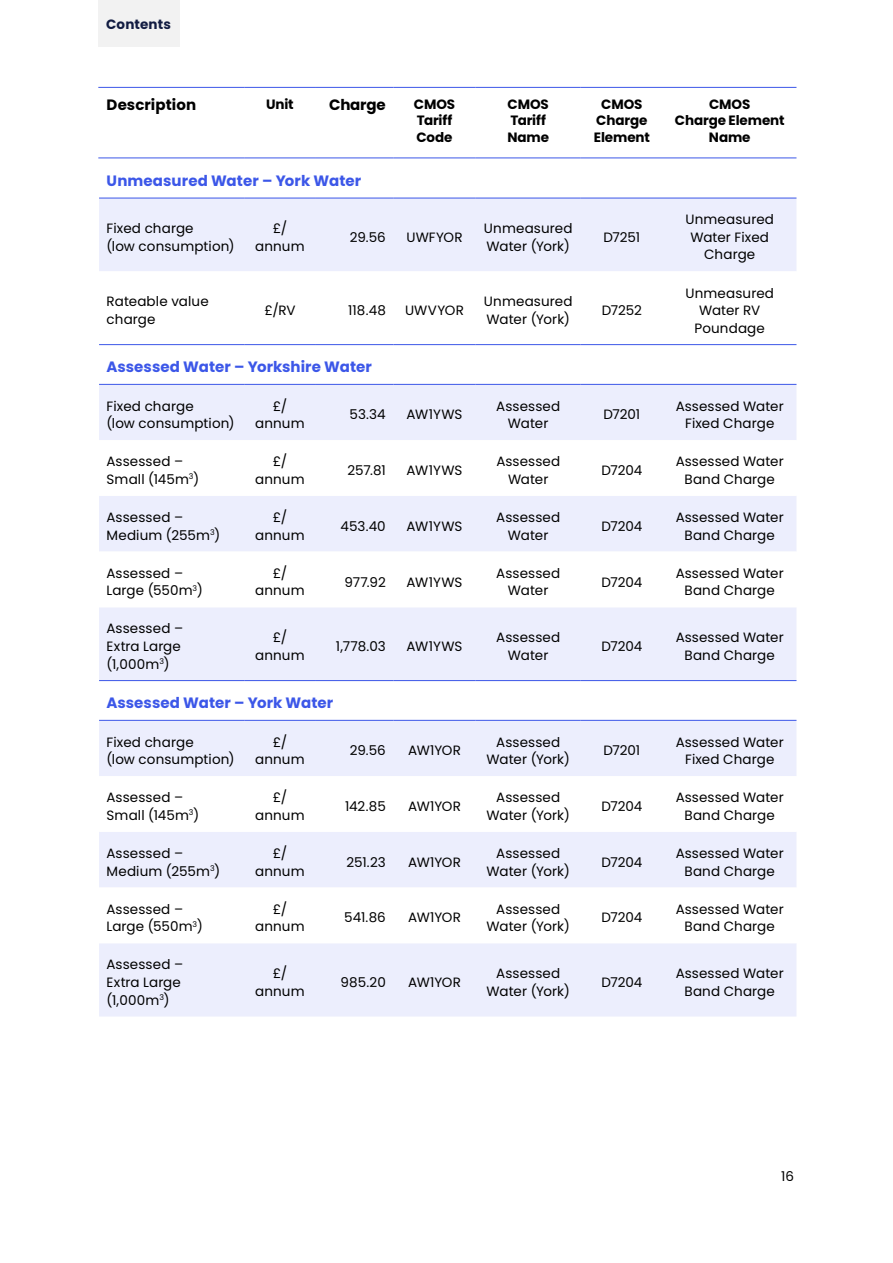
<style>
.page{position:relative;width:893px;height:1263px;background:#fff}
.page>*{position:absolute;margin:0;border:0;box-sizing:border-box;transform-origin:0 0}
.t1{font:700 15px "Poppins";letter-spacing:.005em;color:#3c57e8}
.t2{font:700 15px "Poppins";letter-spacing:.005em;color:#000}
.t3{font:13.5px/17.5px "Poppins";letter-spacing:.01em;color:#000;text-align:center}
.t4{font:700 13.5px/16.5px "Poppins";letter-spacing:-.01em;color:#000}
.t5{font:700 13.5px "Poppins";letter-spacing:.01em;color:#121c42}
</style>
<div class="page">
<div style="left:99px;top:199px;width:697px;height:817px;background:#eceefd"></div>
<svg style="left:99px;top:271px;width:697px;height:672px"></svg>
<hr style="left:98px;top:158px;width:147px;height:1px;background:#3c57e8">
<hr style="left:245px;top:158px;width:70px;height:1px;background:#3c57e8">
<hr style="left:315px;top:158px;width:78px;height:1px;background:#3c57e8">
<hr style="left:393px;top:158px;width:83px;height:1px;background:#3c57e8">
<hr style="left:476px;top:158px;width:105px;height:1px;background:#3c57e8">
<hr style="left:581px;top:158px;width:82px;height:1px;background:#3c57e8">
<hr style="left:663px;top:158px;width:133px;height:1px;background:#3c57e8">
<hr style="left:99px;top:344px;width:146px;height:1px;background:#3c57e8">
<hr style="left:245px;top:344px;width:70px;height:1px;background:#3c57e8">
<hr style="left:315px;top:344px;width:78px;height:1px;background:#3c57e8">
<hr style="left:393px;top:344px;width:83px;height:1px;background:#3c57e8">
<hr style="left:476px;top:344px;width:105px;height:1px;background:#3c57e8">
<hr style="left:581px;top:344px;width:82px;height:1px;background:#3c57e8">
<hr style="left:663px;top:344px;width:133px;height:1px;background:#3c57e8">
<hr style="left:99px;top:198px;width:146px;height:1px;background:#3c57e8">
<hr style="left:245px;top:198px;width:70px;height:1px;background:#3c57e8">
<hr style="left:315px;top:198px;width:78px;height:1px;background:#3c57e8">
<hr style="left:393px;top:198px;width:83px;height:1px;background:#3c57e8">
<hr style="left:476px;top:198px;width:105px;height:1px;background:#3c57e8">
<hr style="left:581px;top:198px;width:82px;height:1px;background:#3c57e8">
<hr style="left:663px;top:198px;width:133px;height:1px;background:#3c57e8">
<hr style="left:99px;top:384px;width:146px;height:1px;background:#3c57e8">
<hr style="left:245px;top:384px;width:70px;height:1px;background:#3c57e8">
<hr style="left:315px;top:384px;width:78px;height:1px;background:#3c57e8">
<hr style="left:393px;top:384px;width:83px;height:1px;background:#3c57e8">
<hr style="left:476px;top:384px;width:105px;height:1px;background:#3c57e8">
<hr style="left:581px;top:384px;width:82px;height:1px;background:#3c57e8">
<hr style="left:663px;top:384px;width:133px;height:1px;background:#3c57e8">
<hr style="left:99px;top:720px;width:146px;height:1px;background:#3c57e8">
<hr style="left:245px;top:720px;width:70px;height:1px;background:#3c57e8">
<hr style="left:315px;top:720px;width:78px;height:1px;background:#3c57e8">
<hr style="left:393px;top:720px;width:83px;height:1px;background:#3c57e8">
<hr style="left:476px;top:720px;width:105px;height:1px;background:#3c57e8">
<hr style="left:581px;top:720px;width:82px;height:1px;background:#3c57e8">
<hr style="left:663px;top:720px;width:133px;height:1px;background:#3c57e8">
<hr style="left:98px;top:87px;width:147px;height:1px;background:#3c57e8">
<hr style="left:245px;top:87px;width:70px;height:1px;background:#3c57e8">
<hr style="left:315px;top:87px;width:78px;height:1px;background:#3c57e8">
<hr style="left:393px;top:87px;width:83px;height:1px;background:#3c57e8">
<hr style="left:476px;top:87px;width:105px;height:1px;background:#3c57e8">
<hr style="left:581px;top:87px;width:82px;height:1px;background:#3c57e8">
<hr style="left:663px;top:87px;width:133px;height:1px;background:#3c57e8">
<hr style="left:99px;top:680px;width:146px;height:1px;background:#3c57e8">
<hr style="left:245px;top:680px;width:70px;height:1px;background:#3c57e8">
<hr style="left:315px;top:680px;width:78px;height:1px;background:#3c57e8">
<hr style="left:393px;top:680px;width:83px;height:1px;background:#3c57e8">
<hr style="left:476px;top:680px;width:105px;height:1px;background:#3c57e8">
<hr style="left:581px;top:680px;width:82px;height:1px;background:#3c57e8">
<hr style="left:663px;top:680px;width:133px;height:1px;background:#3c57e8">
<div style="left:98px;top:0;width:81px;height:46px;background:#f2f2f2"></div>
<p class="t5" style="left:106px;top:17px;width:66px">Contents</p>
<p class="t2" style="left:107px;top:96px;width:91px">Description</p>
<p class="t4" style="left:266px;top:96px;width:29px">Unit</p>
<p class="t2" style="left:329px;top:96px;width:58px">Charge</p>
<p class="t4" style="left:414px;top:96px;width:43px">CMOS<br>Tariff<br>Code</p>
<p class="t4" style="left:507px;top:96px;width:43px">CMOS<br>Tariff<br>Name</p>
<p class="t4" style="left:594px;top:96px;width:58px;text-align:center">CMOS<br>Charge<br>Element</p>
<p class="t4" style="left:675px;top:96px;width:111px;text-align:center">CMOS<br>Charge Element<br>Name</p>
<p class="t1" style="left:107px;top:172px;width:256px">Unmeasured Water – York Water</p>
<p class="t3" style="left:107px;top:220px;width:130px;text-align:left">Fixed charge<br>(low consumption)</p>
<p class="t3" style="left:255px;top:220px;width:51px">£/ annum</p>
<p class="t3" style="left:350px;top:228px;width:38px">29.56</p>
<p class="t3" style="left:406px;top:228px;width:58px">UWFYOR</p>
<p class="t3" style="left:484px;top:220px;width:90px;text-align:left">Unmeasured<br>Water (York)</p>
<p class="t3" style="left:604px;top:228px;width:38px">D7251</p>
<p class="t3" style="left:685px;top:211px;width:90px">Unmeasured<br>Water Fixed<br>Charge</p>
<p class="t3" style="left:107px;top:293px;width:104px;text-align:left">Rateable value charge</p>
<p class="t3" style="left:264px;top:302px;width:33px">£/RV</p>
<p class="t3" style="left:348px;top:302px;width:39px">118.48</p>
<p class="t3" style="left:405px;top:302px;width:60px">UWVYOR</p>
<p class="t3" style="left:484px;top:293px;width:90px;text-align:left">Unmeasured<br>Water (York)</p>
<p class="t3" style="left:602px;top:302px;width:41px">D7252</p>
<p class="t3" style="left:685px;top:284px;width:90px">Unmeasured<br>Water RV<br>Poundage</p>
<p class="t1" style="left:107px;top:358px;width:267px">Assessed Water – Yorkshire Water</p>
<p class="t3" style="left:107px;top:397px;width:130px;text-align:left">Fixed charge<br>(low consumption)</p>
<p class="t3" style="left:255px;top:397px;width:51px">£/ annum</p>
<p class="t3" style="left:350px;top:406px;width:38px">53.34</p>
<p class="t3" style="left:407px;top:406px;width:57px">AW1YWS</p>
<p class="t3" style="left:496px;top:397px;width:65px">Assessed<br>Water</p>
<p class="t3" style="left:603px;top:406px;width:38px">D7201</p>
<p class="t3" style="left:676px;top:397px;width:110px">Assessed Water<br>Fixed Charge</p>
<p class="t3" style="left:107px;top:453px;width:94px;text-align:left">Assessed –<br>Small (145m<sup>3</sup>)</p>
<p class="t3" style="left:255px;top:453px;width:51px">£/ annum</p>
<p class="t3" style="left:348px;top:462px;width:40px">257.81</p>
<p class="t3" style="left:407px;top:462px;width:57px">AW1YWS</p>
<p class="t3" style="left:496px;top:453px;width:65px">Assessed<br>Water</p>
<p class="t3" style="left:601px;top:462px;width:42px">D7204</p>
<p class="t3" style="left:676px;top:453px;width:110px">Assessed Water<br>Band Charge</p>
<p class="t3" style="left:107px;top:509px;width:115px;text-align:left">Assessed –<br>Medium (255m<sup>3</sup>)</p>
<p class="t3" style="left:255px;top:509px;width:51px">£/ annum</p>
<p class="t3" style="left:340px;top:517px;width:47px">453.40</p>
<p class="t3" style="left:407px;top:517px;width:57px">AW1YWS</p>
<p class="t3" style="left:496px;top:509px;width:65px">Assessed<br>Water</p>
<p class="t3" style="left:601px;top:517px;width:42px">D7204</p>
<p class="t3" style="left:676px;top:509px;width:110px">Assessed Water<br>Band Charge</p>
<p class="t3" style="left:107px;top:564px;width:98px;text-align:left">Assessed –<br>Large (550m<sup>3</sup>)</p>
<p class="t3" style="left:255px;top:564px;width:51px">£/ annum</p>
<p class="t3" style="left:344px;top:573px;width:43px">977.92</p>
<p class="t3" style="left:407px;top:573px;width:57px">AW1YWS</p>
<p class="t3" style="left:496px;top:564px;width:65px">Assessed<br>Water</p>
<p class="t3" style="left:601px;top:573px;width:42px">D7204</p>
<p class="t3" style="left:676px;top:564px;width:110px">Assessed Water<br>Band Charge</p>
<p class="t3" style="left:107px;top:620px;width:78px;text-align:left">Assessed –<br>Extra Large (1,000m<sup>3</sup>)</p>
<p class="t3" style="left:255px;top:629px;width:51px">£/ annum</p>
<p class="t3" style="left:336px;top:638px;width:52px">1,778.03</p>
<p class="t3" style="left:407px;top:638px;width:57px">AW1YWS</p>
<p class="t3" style="left:496px;top:629px;width:65px">Assessed<br>Water</p>
<p class="t3" style="left:601px;top:638px;width:42px">D7204</p>
<p class="t3" style="left:676px;top:629px;width:110px">Assessed Water<br>Band Charge</p>
<p class="t1" style="left:107px;top:694px;width:228px">Assessed Water – York Water</p>
<p class="t3" style="left:107px;top:733px;width:130px;text-align:left">Fixed charge<br>(low consumption)</p>
<p class="t3" style="left:255px;top:733px;width:51px">£/ annum</p>
<p class="t3" style="left:350px;top:742px;width:38px">29.56</p>
<p class="t3" style="left:408px;top:742px;width:54px">AW1YOR</p>
<p class="t3" style="left:487px;top:733px;width:85px">Assessed<br>Water (York)</p>
<p class="t3" style="left:603px;top:742px;width:38px">D7201</p>
<p class="t3" style="left:676px;top:733px;width:110px">Assessed Water<br>Fixed Charge</p>
<p class="t3" style="left:107px;top:789px;width:94px;text-align:left">Assessed –<br>Small (145m<sup>3</sup>)</p>
<p class="t3" style="left:255px;top:789px;width:51px">£/ annum</p>
<p class="t3" style="left:345px;top:797px;width:42px">142.85</p>
<p class="t3" style="left:408px;top:797px;width:54px">AW1YOR</p>
<p class="t3" style="left:487px;top:789px;width:85px">Assessed<br>Water (York)</p>
<p class="t3" style="left:601px;top:797px;width:42px">D7204</p>
<p class="t3" style="left:676px;top:789px;width:110px">Assessed Water<br>Band Charge</p>
<p class="t3" style="left:107px;top:844px;width:115px;text-align:left">Assessed –<br>Medium (255m<sup>3</sup>)</p>
<p class="t3" style="left:255px;top:844px;width:51px">£/ annum</p>
<p class="t3" style="left:346px;top:853px;width:41px">251.23</p>
<p class="t3" style="left:408px;top:853px;width:54px">AW1YOR</p>
<p class="t3" style="left:487px;top:844px;width:85px">Assessed<br>Water (York)</p>
<p class="t3" style="left:601px;top:853px;width:42px">D7204</p>
<p class="t3" style="left:676px;top:844px;width:110px">Assessed Water<br>Band Charge</p>
<p class="t3" style="left:107px;top:900px;width:98px;text-align:left">Assessed –<br>Large (550m<sup>3</sup>)</p>
<p class="t3" style="left:255px;top:900px;width:51px">£/ annum</p>
<p class="t3" style="left:344px;top:909px;width:43px">541.86</p>
<p class="t3" style="left:408px;top:909px;width:54px">AW1YOR</p>
<p class="t3" style="left:487px;top:900px;width:85px">Assessed<br>Water (York)</p>
<p class="t3" style="left:601px;top:909px;width:42px">D7204</p>
<p class="t3" style="left:676px;top:900px;width:110px">Assessed Water<br>Band Charge</p>
<p class="t3" style="left:107px;top:956px;width:78px;text-align:left">Assessed –<br>Extra Large (1,000m<sup>3</sup>)</p>
<p class="t3" style="left:255px;top:965px;width:51px">£/ annum</p>
<p class="t3" style="left:340px;top:973px;width:47px">985.20</p>
<p class="t3" style="left:408px;top:973px;width:54px">AW1YOR</p>
<p class="t3" style="left:487px;top:965px;width:85px">Assessed<br>Water (York)</p>
<p class="t3" style="left:601px;top:973px;width:42px">D7204</p>
<p class="t3" style="left:676px;top:965px;width:110px">Assessed Water<br>Band Charge</p>
<p class="t3" style="left:781px;top:1168px;width:14px">16</p>
</div>
